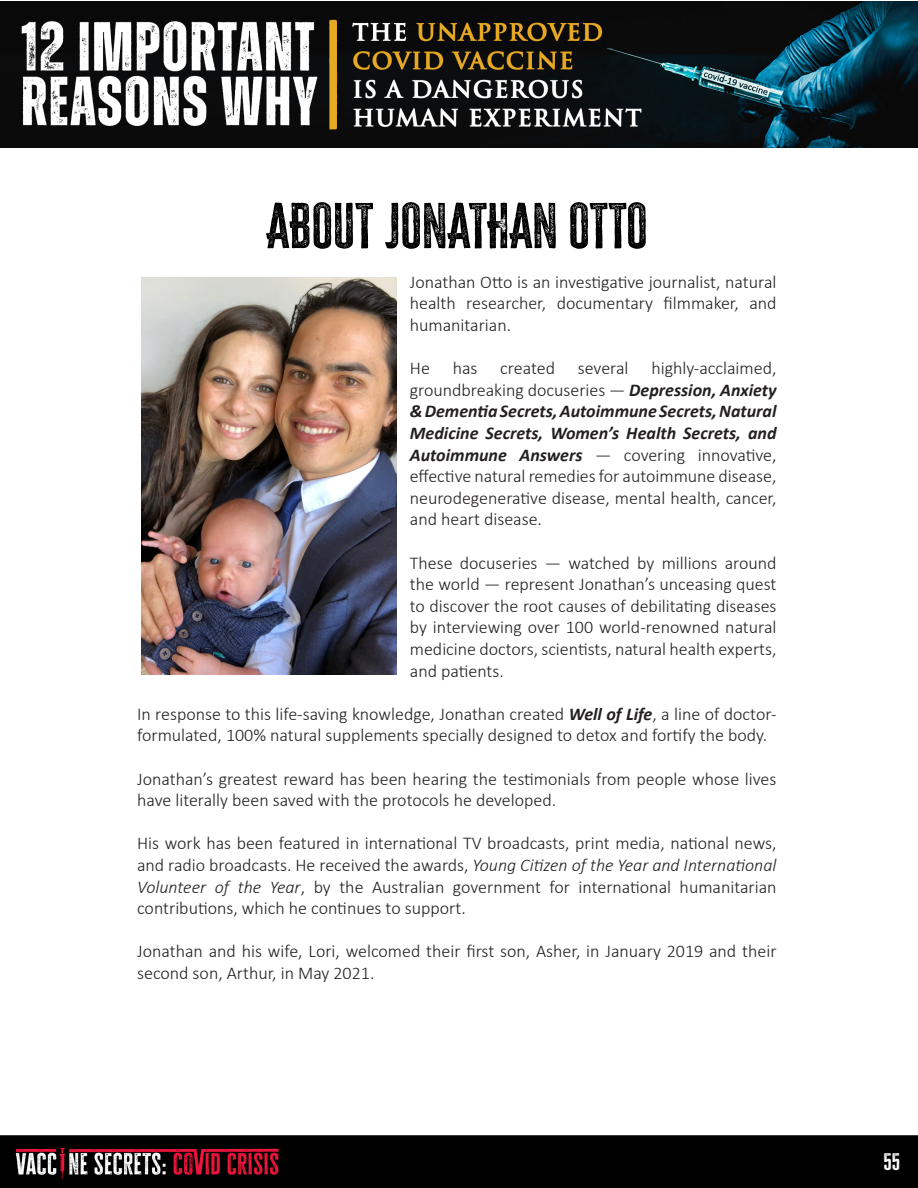
<style>
.page{position:relative;width:918px;height:1188px;background:#fff}
.page>*{position:absolute;margin:0;border:0;box-sizing:border-box;transform-origin:0 0}
.t1{font:52.5px "Cheddar Gothic Rough";letter-spacing:-.005em;color:#000}
.t2{font:19.5px "Cheddar Gothic Rough";color:#fff}
.t3{font:300 18px/21.6px "Calibri";color:#231f20;text-align:justify}
.s1{font-weight:700;font-style:italic}
.s2{font-style:italic}
</style>
<div class="page">
<img style="left:0;top:1px;width:918px;height:1187px">
<img style="left:142px;top:277px;width:254px;height:398px">
<p class="t1" style="left:266px;top:193px;width:383px">ABOUT JONATHAN OTTO</p>
<p class="t3" style="left:410px;top:271px;width:368px">Jonathan Otto is an investigative journalist, natural health researcher, documentary filmmaker, and humanitarian.</p>
<p class="t3" style="left:410px;top:357px;width:22px">He</p>
<p class="t3" style="left:453px;top:357px;width:26px">has</p>
<p class="t3" style="left:500px;top:357px;width:56px">created</p>
<p class="t3" style="left:578px;top:357px;width:52px">several</p>
<p class="t3" style="left:410px;top:357px;width:368px;text-indent:241px">highly-acclaimed, groundbreaking docuseries — <span class="s1">Depression, Anxiety &amp; Dementia Secrets, Autoimmune Secrets, Natural Medicine Secrets, Women’s Health Secrets, and Autoimmune Answers</span> — covering innovative, effective natural remedies for autoimmune disease, neurodegenerative disease, mental health, cancer, and heart disease.</p>
<p class="t3" style="left:410px;top:552px;width:368px">These docuseries — watched by millions around the world — represent Jonathan’s unceasing quest to discover the root causes of debilitating diseases by interviewing over 100 world-renowned natural medicine doctors, scientists, natural health experts, and patients.</p>
<p class="t3" style="left:137px;top:703px;width:641px">In response to this life-saving knowledge, Jonathan created <span class="s1">Well of Life</span>, a line of doctor&shy;formulated, 100% natural supplements specially designed to detox and fortify the body.</p>
<p class="t3" style="left:137px;top:768px;width:641px">Jonathan’s greatest reward has been hearing the testimonials from people whose lives have literally been saved with the protocols he developed.</p>
<p class="t3" style="left:137px;top:832px;width:641px">His work has been featured in international TV broadcasts, print media, national news, and radio broadcasts. He received the awards, <span class="s2">Young Citizen of the Year and International Volunteer of the Year</span>, by the Australian government for international humanitarian contributions, which he continues to support.</p>
<p class="t3" style="left:137px;top:940px;width:641px">Jonathan and his wife, Lori, welcomed their first son, Asher, in January 2019 and their second son, Arthur, in May 2021.</p>
<p class="t2" style="left:884px;top:1149px;width:18px">55</p>
</div>
